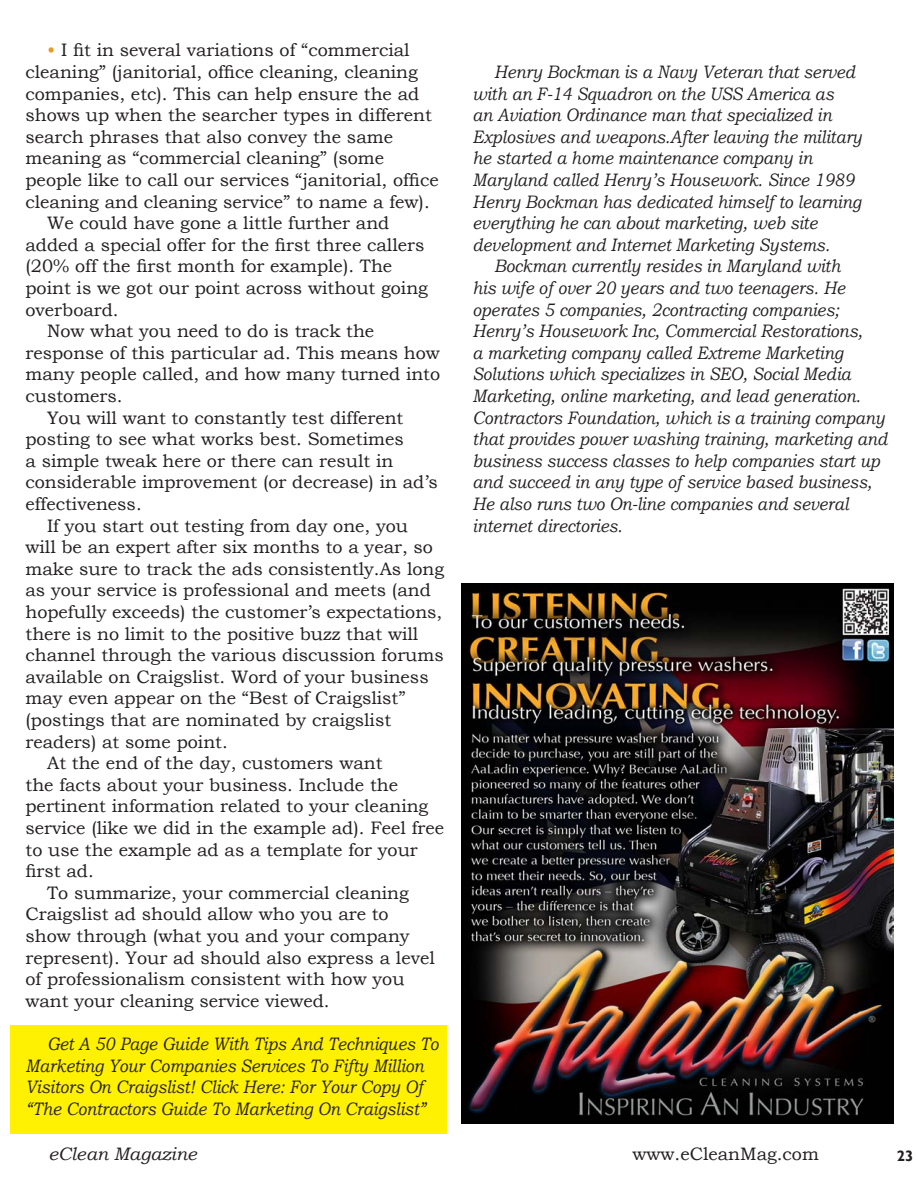
<style>
.page{position:relative;width:918px;height:1188px;background:#fff}
.page>*{position:absolute;margin:0;border:0;box-sizing:border-box;transform-origin:0 0}
.t1{font:18px "Bookman Old Style";color:#231f20}
.t2{font:italic 18px/21.6px "Bookman Old Style";color:#231f20;scale:.9 1}
.t3{font:italic 18px "Bookman Old Style";color:#231f20}
.t4{font:700 15px "Gill Sans";color:#231f20}
.s1{color:#e59b24}
</style>
<div class="page">
<div style="left:10px;top:1026px;width:437px;height:108px;background:#fff101"></div>
<img style="left:461px;top:583px;width:432px;height:540px">
<p class="t1" style="left:47px;top:39px;width:364px"><span class="s1">•</span> I fit in several variations of “commercial</p>
<p class="t1" style="left:25px;top:60px;width:394px">cleaning” (janitorial, office cleaning, cleaning</p>
<p class="t1" style="left:25px;top:82px;width:395px">companies, etc). This can help ensure the ad</p>
<p class="t1" style="left:25px;top:103px;width:408px">shows up when the searcher types in different</p>
<p class="t1" style="left:25px;top:125px;width:369px">search phrases that also convey the same</p>
<p class="t1" style="left:25px;top:147px;width:360px">meaning as “commercial cleaning” (some</p>
<p class="t1" style="left:25px;top:168px;width:415px">people like to call our services “janitorial, office</p>
<p class="t1" style="left:25px;top:190px;width:406px">cleaning and cleaning service” to name a few).</p>
<p class="t1" style="left:47px;top:211px;width:344px">We could have gone a little further and</p>
<p class="t1" style="left:25px;top:233px;width:400px">added a special offer for the first three callers</p>
<p class="t1" style="left:25px;top:255px;width:368px">(20% off the first month for example). The</p>
<p class="t1" style="left:25px;top:276px;width:404px">point is we got our point across without going</p>
<p class="t1" style="left:25px;top:298px;width:95px">overboard.</p>
<p class="t1" style="left:47px;top:319px;width:329px">Now what you need to do is track the</p>
<p class="t1" style="left:25px;top:341px;width:416px">response of this particular ad. This means how</p>
<p class="t1" style="left:25px;top:363px;width:416px">many people called, and how many turned into</p>
<p class="t1" style="left:25px;top:384px;width:99px">customers.</p>
<p class="t1" style="left:47px;top:406px;width:358px">You will want to constantly test different</p>
<p class="t1" style="left:25px;top:427px;width:380px">posting to see what works best. Sometimes</p>
<p class="t1" style="left:25px;top:449px;width:369px">a simple tweak here or there can result in</p>
<p class="t1" style="left:25px;top:471px;width:414px">considerable improvement (or decrease) in ad’s</p>
<p class="t1" style="left:25px;top:492px;width:118px">effectiveness.</p>
<p class="t1" style="left:47px;top:514px;width:363px">If you start out testing from day one, you</p>
<p class="t1" style="left:25px;top:535px;width:409px">will be an expert after six months to a year, so</p>
<p class="t1" style="left:25px;top:557px;width:420px">make sure to track the ads consistently.As long</p>
<p class="t1" style="left:25px;top:579px;width:407px">as your service is professional and meets (and</p>
<p class="t1" style="left:25px;top:600px;width:418px">hopefully exceeds) the customer’s expectations,</p>
<p class="t1" style="left:25px;top:622px;width:394px">there is no limit to the positive buzz that will</p>
<p class="t1" style="left:25px;top:643px;width:420px">channel through the various discussion forums</p>
<p class="t1" style="left:25px;top:665px;width:405px">available on Craigslist. Word of your business</p>
<p class="t1" style="left:25px;top:687px;width:382px">may even appear on the “Best of Craigslist”</p>
<p class="t1" style="left:25px;top:708px;width:367px">(postings that are nominated by craigslist</p>
<p class="t1" style="left:25px;top:730px;width:204px">readers) at some point.</p>
<p class="t1" style="left:47px;top:751px;width:337px">At the end of the day, customers want</p>
<p class="t1" style="left:25px;top:773px;width:374px">the facts about your business. Include the</p>
<p class="t1" style="left:25px;top:795px;width:404px">pertinent information related to your cleaning</p>
<p class="t1" style="left:25px;top:816px;width:420px">service (like we did in the example ad). Feel free</p>
<p class="t1" style="left:25px;top:838px;width:394px">to use the example ad as a template for your</p>
<p class="t1" style="left:25px;top:859px;width:70px">first ad.</p>
<p class="t1" style="left:47px;top:881px;width:363px">To summarize, your commercial cleaning</p>
<p class="t1" style="left:25px;top:903px;width:365px">Craigslist ad should allow who you are to</p>
<p class="t1" style="left:25px;top:924px;width:386px">show through (what you and your company</p>
<p class="t1" style="left:25px;top:946px;width:411px">represent). Your ad should also express a level</p>
<p class="t1" style="left:25px;top:967px;width:381px">of professionalism consistent with how you</p>
<p class="t1" style="left:25px;top:989px;width:306px">want your cleaning service viewed.</p>
<p class="t2" style="left:26px;top:1033px;width:460px;text-indent:22px">Get A 50 Page Guide With Tips And Techniques To Marketing Your Companies Services To Fifty Million Visitors On Craigslist! Click Here: For Your Copy Of “The Contractors Guide To Marketing On Craigslist”</p>
<p class="t2" style="left:473px;top:61px;width:434px;text-indent:22px">Henry Bockman is a Navy Veteran that served with an F-14 Squadron on the USS America as<br>an Aviation Ordinance man that specialized in Explosives and weapons.After leaving the military he started a home maintenance company in Maryland called Henry’s Housework. Since 1989<br>Henry Bockman has dedicated himself to learning everything he can about marketing, web site development and Internet Marketing Systems.</p>
<p class="t2" style="left:473px;top:255px;width:463px;text-indent:22px">Bockman currently resides in Maryland with<br>his wife of over 20 years and two teenagers. He operates 5 companies, 2contracting companies; Henry’s Housework Inc, Commercial Restorations,<br>a marketing company called Extreme Marketing Solutions which specializes in SEO, Social Media Marketing, online marketing, and lead generation.<br>Contractors Foundation, which is a training company that provides power washing training, marketing and business success classes to help companies start up and succeed in any type of service based business, He also runs two On-line companies and several internet directories.</p>
<p class="t3" style="left:49px;top:1142px;width:150px">eClean Magazine</p>
<p class="t1" style="left:633px;top:1143px;width:188px">www.eCleanMag.com</p>
<p class="t4" style="left:897px;top:1147px;width:18px">23</p>
</div>
